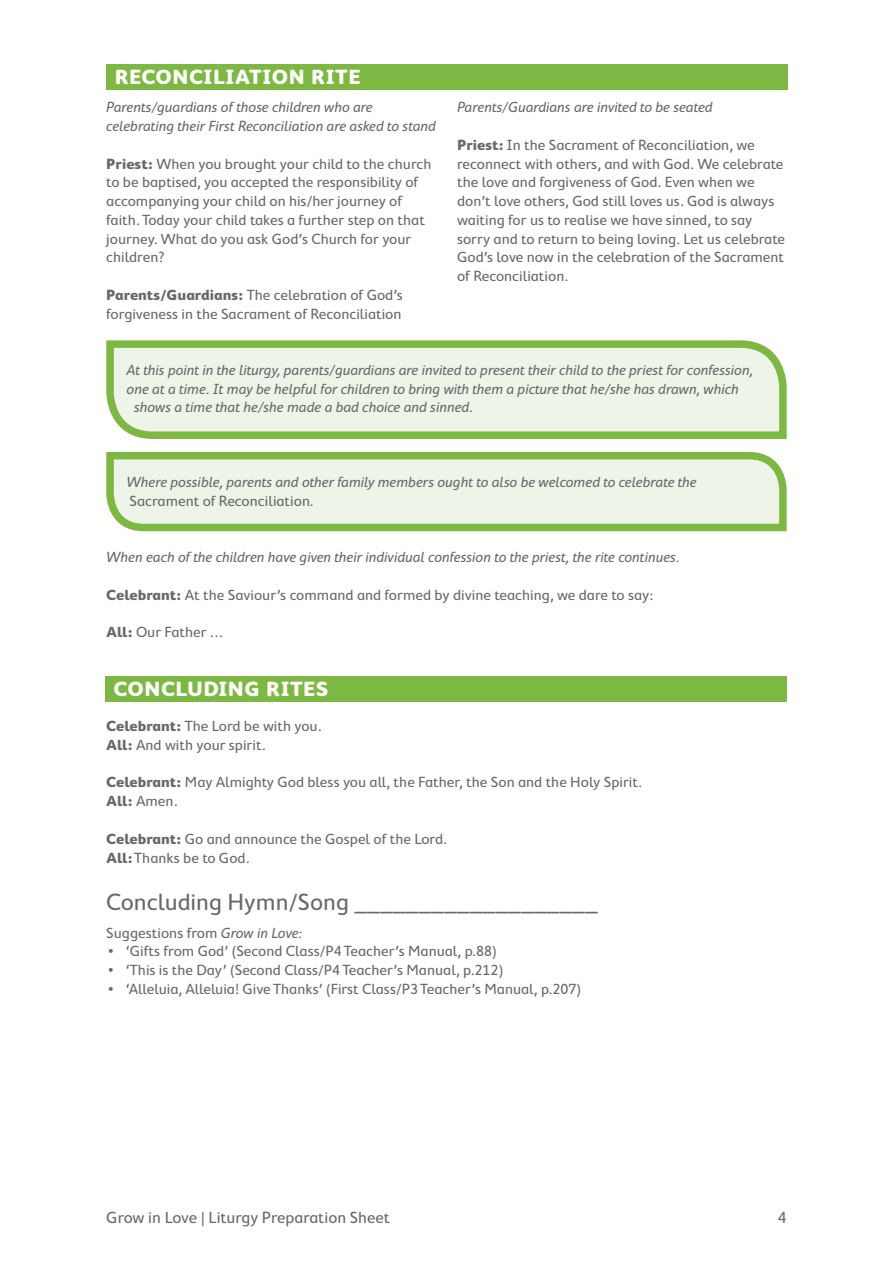
<style>
.page{position:relative;width:893px;height:1263px;background:#fff}
.page>*{position:absolute;margin:0;border:0;box-sizing:border-box;transform-origin:0 0}
.t1{font:24px "Cambridge Round";color:#69686d}
.t2{font:700 21px "Cambridge Round";letter-spacing:.025em;color:#fff}
.t3{font:16.5px "Cambridge Round";color:#69686d}
.t4{font:15px/18.8px "Cambridge Round";color:#69686d}
.t5{font:italic 15px/18.8px "Cambridge Round";color:#69686d}
.s1{font-weight:700}
.s2{font-style:normal}
.s3{font-style:italic}
</style>
<div class="page">
<svg style="left:106px;top:340px;width:681px;height:99px;background:#dbeacb"></svg>
<svg style="left:106px;top:452px;width:681px;height:80px;background:#d7e8c6"></svg>
<div style="left:105px;top:676px;width:682px;height:26px;background:#7db842"></div>
<div style="left:106px;top:64px;width:682px;height:25px;background:#7db842"></div>
<h2 class="t2" style="left:115px;top:65px;width:247px">RECONCILIATION RITE</h2>
<p class="t5" style="left:106px;top:98px;width:331px">Parents/guardians of those children who are celebrating their First Reconciliation are asked to stand</p>
<p class="t4" style="left:106px;top:154px;width:327px"><span class="s1">Priest:</span> When you brought your child to the church to be baptised, you accepted the responsibility of accompanying your child on his/her journey of faith. Today your child takes a further step on that journey. What do you ask God’s Church for your children?</p>
<p class="t4" style="left:106px;top:285px;width:298px"><span class="s1">Parents/Guardians:</span> The celebration of God’s forgiveness in the Sacrament of Reconciliation</p>
<p class="t5" style="left:457px;top:98px;width:257px">Parents/Guardians are invited to be seated</p>
<p class="t4" style="left:457px;top:135px;width:329px"><span class="s1">Priest:</span> In the Sacrament of Reconciliation, we reconnect with others, and with God. We celebrate the love and forgiveness of God. Even when we don’t love others, God still loves us. God is always waiting for us to realise we have sinned, to say sorry and to return to being loving. Let us celebrate God’s love now in the celebration of the Sacrament of Reconciliation.</p>
<p class="t5" style="left:127px;top:360px;width:628px">At this point in the liturgy, parents/guardians are invited to present their child to the priest for confession,</p>
<p class="t5" style="left:127px;top:379px;width:614px">one at a time. It may be helpful for children to bring with them a picture that he/she has drawn, which</p>
<p class="t5" style="left:134px;top:398px;width:340px">shows a time that he/she made a bad choice and sinned.</p>
<p class="t5" style="left:127px;top:473px;width:572px">Where possible, parents and other family members ought to also be welcomed to celebrate the<br><span class="s2">Sacrament of Reconciliation</span>.</p>
<p class="t5" style="left:106px;top:548px;width:575px">When each of the children have given their individual confession to the priest, the rite continues.</p>
<p class="t4" style="left:106px;top:585px;width:548px"><span class="s1">Celebrant:</span> At the Saviour’s command and formed by divine teaching, we dare to say:</p>
<p class="t4" style="left:106px;top:623px;width:119px"><span class="s1">All:</span> Our Father …</p>
<h2 class="t2" style="left:113px;top:677px;width:217px">CONCLUDING RITES</h2>
<p class="t4" style="left:106px;top:717px;width:217px"><span class="s1">Celebrant:</span> The Lord be with you.<br><span class="s1">All:</span> And with your spirit.</p>
<p class="t4" style="left:106px;top:773px;width:537px"><span class="s1">Celebrant:</span> May Almighty God bless you all, the Father, the Son and the Holy Spirit.<br><span class="s1">All:</span> Amen.</p>
<p class="t4" style="left:106px;top:829px;width:342px"><span class="s1">Celebrant:</span> Go and announce the Gospel of the Lord.<br><span class="s1">All:</span> Thanks be to God.</p>
<h1 class="t1" style="left:106px;top:888px;width:493px">Concluding Hymn/Song ___________________</h1>
<p class="t4" style="left:106px;top:923px;width:197px">Suggestions from <span class="s3">Grow in Love:</span></p>
<p class="t4" style="left:108px;top:942px;width:390px">• ‘Gifts from God’ (Second Class/P4 Teacher’s Manual, p.88)</p>
<p class="t4" style="left:108px;top:960px;width:397px">• ‘This is the Day’ (Second Class/P4 Teacher’s Manual, p.212)</p>
<p class="t4" style="left:108px;top:979px;width:475px">• ‘Alleluia, Alleluia! Give Thanks’ (First Class/P3 Teacher’s Manual, p.207)</p>
<p class="t3" style="left:106px;top:1208px;width:285px">Grow in Love | Liturgy Preparation Sheet</p>
<p class="t3" style="left:778px;top:1208px;width:10px">4</p>
</div>
